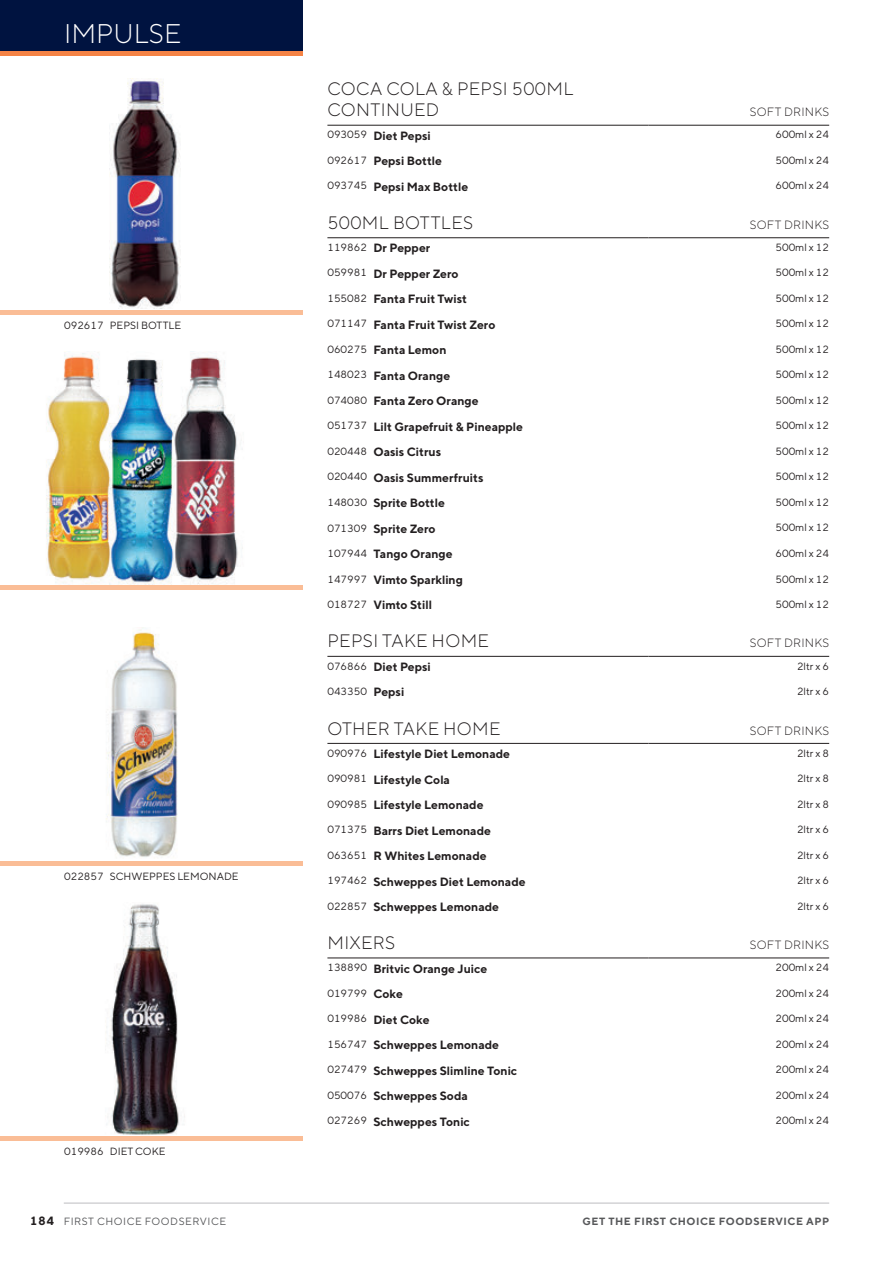
<style>
.page{position:relative;width:893px;height:1263px;background:#fff}
.page>*{position:absolute;margin:0;border:0;box-sizing:border-box;transform-origin:0 0}
.t1{font:300 27px "TT Norms";color:#fff}
.t2{font:300 18px/21.6px "TT Norms";letter-spacing:.02em;color:#231f20}
.t3{font:700 12px "TT Norms";color:#231f20}
.t4{font:300 12px "TT Norms";letter-spacing:.02em;color:#231f20}
.t5{font:10.5px "TT Norms";color:#231f20}
.t6{font:700 10.5px "TT Norms";letter-spacing:.05em;color:#57585a}
.t7{font:10.5px "TT Norms";letter-spacing:.05em;color:#57585a}
.s1{font-weight:400;font-size:10.5px}
.s2{font-weight:700;font-size:12px}
.s3{font-weight:700;font-size:12px;color:#231f20}
</style>
<div class="page">
<img style="left:106px;top:904px;width:79px;height:231px">
<img style="left:106px;top:627px;width:72px;height:230px">
<img style="left:19px;top:352px;width:252px;height:234px">
<img style="left:110px;top:79px;width:70px;height:229px">
<div style="left:0;top:0;width:302px;height:51px;background:#001340"></div>
<div style="left:0;top:310px;width:302px;height:5px;background:#fabd96"></div>
<hr style="left:0;top:586px;width:302px;height:4px;background:#fabd96">
<hr style="left:0;top:861px;width:302px;height:4px;background:#fabd96">
<div style="left:0;top:1136px;width:302px;height:5px;background:#fabd96"></div>
<hr style="left:0;top:51px;width:302px;height:4px;background:#f58345">
<hr style="left:327px;top:125px;width:321px;height:1px;background:#231f20">
<hr style="left:648px;top:125px;width:181px;height:1px;background:#231f20">
<hr style="left:327px;top:237px;width:321px;height:1px;background:#231f20">
<hr style="left:648px;top:237px;width:181px;height:1px;background:#231f20">
<hr style="left:327px;top:656px;width:321px;height:1px;background:#231f20">
<hr style="left:648px;top:656px;width:181px;height:1px;background:#231f20">
<hr style="left:327px;top:743px;width:321px;height:1px;background:#231f20">
<hr style="left:648px;top:743px;width:181px;height:1px;background:#231f20">
<hr style="left:327px;top:957px;width:321px;height:1px;background:#231f20">
<hr style="left:648px;top:957px;width:181px;height:1px;background:#231f20">
<hr style="left:64px;top:1203px;width:765px;height:1px;background:#bcbdc0">
<h1 class="t1" style="left:64px;top:16px;width:118px">IMPULSE</h1>
<p class="t5" style="left:64px;top:319px;width:118px">092617 PEPSI BOTTLE</p>
<p class="t5" style="left:64px;top:869px;width:176px">022857 SCHWEPPES LEMONADE</p>
<p class="t5" style="left:64px;top:1145px;width:103px">019986 DIET COKE</p>
<h2 class="t2" style="left:327px;top:77px;width:247px">COCA COLA &amp; PEPSI 500ML<br>CONTINUED</h2>
<p class="t4" style="left:750px;top:105px;width:81px">SOFT DRINKS</p>
<p class="t3" style="left:327px;top:128px;width:105px"><span class="s1">093059</span> Diet Pepsi</p>
<p class="t5" style="left:775px;top:128px;width:55px">600ml x 24</p>
<p class="t3" style="left:327px;top:154px;width:116px"><span class="s1">092617</span> Pepsi Bottle</p>
<p class="t5" style="left:775px;top:154px;width:55px">500ml x 24</p>
<p class="t3" style="left:327px;top:179px;width:142px"><span class="s1">093745</span> Pepsi Max Bottle</p>
<p class="t5" style="left:775px;top:179px;width:55px">600ml x 24</p>
<h2 class="t2" style="left:327px;top:211px;width:147px">500ML BOTTLES</h2>
<p class="t4" style="left:750px;top:217px;width:81px">SOFT DRINKS</p>
<p class="t3" style="left:327px;top:241px;width:104px"><span class="s1">119862</span> Dr Pepper</p>
<p class="t5" style="left:775px;top:241px;width:55px">500ml x 12</p>
<p class="t3" style="left:327px;top:266px;width:133px"><span class="s1">059981</span> Dr Pepper Zero</p>
<p class="t5" style="left:775px;top:266px;width:55px">500ml x 12</p>
<p class="t3" style="left:327px;top:292px;width:141px"><span class="s1">155082</span> Fanta Fruit Twist</p>
<p class="t5" style="left:775px;top:292px;width:55px">500ml x 12</p>
<p class="t3" style="left:327px;top:317px;width:170px"><span class="s1">071147</span> Fanta Fruit Twist Zero</p>
<p class="t5" style="left:775px;top:317px;width:55px">500ml x 12</p>
<p class="t3" style="left:327px;top:343px;width:121px"><span class="s1">060275</span> Fanta Lemon</p>
<p class="t5" style="left:775px;top:343px;width:55px">500ml x 12</p>
<p class="t3" style="left:327px;top:368px;width:124px"><span class="s1">148023</span> Fanta Orange</p>
<p class="t5" style="left:775px;top:368px;width:55px">500ml x 12</p>
<p class="t3" style="left:327px;top:394px;width:153px"><span class="s1">074080</span> Fanta Zero Orange</p>
<p class="t5" style="left:775px;top:394px;width:55px">500ml x 12</p>
<p class="t3" style="left:327px;top:419px;width:197px"><span class="s1">051737</span> Lilt Grapefruit &amp; Pineapple</p>
<p class="t5" style="left:775px;top:419px;width:55px">500ml x 12</p>
<p class="t3" style="left:327px;top:445px;width:115px"><span class="s1">020448</span> Oasis Citrus</p>
<p class="t5" style="left:775px;top:445px;width:55px">500ml x 12</p>
<p class="t3" style="left:327px;top:470px;width:158px"><span class="s1">020440</span> Oasis Summerfruits</p>
<p class="t5" style="left:775px;top:470px;width:55px">500ml x 12</p>
<p class="t3" style="left:327px;top:496px;width:119px"><span class="s1">148030</span> Sprite Bottle</p>
<p class="t5" style="left:775px;top:496px;width:55px">500ml x 12</p>
<p class="t3" style="left:327px;top:521px;width:110px"><span class="s1">071309</span> Sprite Zero</p>
<p class="t5" style="left:775px;top:521px;width:55px">500ml x 12</p>
<p class="t3" style="left:327px;top:547px;width:127px"><span class="s1">107944</span> Tango Orange</p>
<p class="t5" style="left:775px;top:547px;width:55px">600ml x 24</p>
<p class="t3" style="left:327px;top:572px;width:137px"><span class="s1">147997</span> Vimto Sparkling</p>
<p class="t5" style="left:775px;top:572px;width:55px">500ml x 12</p>
<p class="t3" style="left:327px;top:598px;width:106px"><span class="s1">018727</span> Vimto Still</p>
<p class="t5" style="left:775px;top:598px;width:55px">500ml x 12</p>
<h2 class="t2" style="left:327px;top:630px;width:163px">PEPSI TAKE HOME</h2>
<p class="t4" style="left:750px;top:636px;width:81px">SOFT DRINKS</p>
<p class="t3" style="left:327px;top:659px;width:105px"><span class="s1">076866</span> Diet Pepsi</p>
<p class="t5" style="left:797px;top:659px;width:34px">2ltr x 6</p>
<p class="t5" style="left:327px;top:685px;width:78px">043350 <span class="s2">Pepsi</span></p>
<p class="t5" style="left:797px;top:685px;width:34px">2ltr x 6</p>
<h2 class="t2" style="left:327px;top:717px;width:175px">OTHER TAKE HOME</h2>
<p class="t4" style="left:750px;top:723px;width:81px">SOFT DRINKS</p>
<p class="t3" style="left:327px;top:746px;width:184px"><span class="s1">090976</span> Lifestyle Diet Lemonade</p>
<p class="t5" style="left:797px;top:746px;width:34px">2ltr x 8</p>
<p class="t3" style="left:327px;top:772px;width:124px"><span class="s1">090981</span> Lifestyle Cola</p>
<p class="t5" style="left:797px;top:772px;width:34px">2ltr x 8</p>
<p class="t3" style="left:327px;top:797px;width:158px"><span class="s1">090985</span> Lifestyle Lemonade</p>
<p class="t5" style="left:797px;top:797px;width:34px">2ltr x 8</p>
<p class="t3" style="left:327px;top:823px;width:165px"><span class="s1">071375</span> Barrs Diet Lemonade</p>
<p class="t5" style="left:797px;top:823px;width:34px">2ltr x 6</p>
<p class="t3" style="left:327px;top:848px;width:161px"><span class="s1">063651</span> R Whites Lemonade</p>
<p class="t5" style="left:797px;top:848px;width:34px">2ltr x 6</p>
<p class="t3" style="left:327px;top:874px;width:200px"><span class="s1">197462</span> Schweppes Diet Lemonade</p>
<p class="t5" style="left:797px;top:874px;width:34px">2ltr x 6</p>
<p class="t3" style="left:327px;top:899px;width:173px"><span class="s1">022857</span> Schweppes Lemonade</p>
<p class="t5" style="left:797px;top:899px;width:34px">2ltr x 6</p>
<h2 class="t2" style="left:327px;top:931px;width:69px">MIXERS</h2>
<p class="t4" style="left:750px;top:937px;width:81px">SOFT DRINKS</p>
<p class="t3" style="left:327px;top:961px;width:161px"><span class="s1">138890</span> Britvic Orange Juice</p>
<p class="t5" style="left:775px;top:961px;width:55px">200ml x 24</p>
<p class="t5" style="left:327px;top:986px;width:77px">019799 <span class="s2">Coke</span></p>
<p class="t5" style="left:775px;top:986px;width:55px">200ml x 24</p>
<p class="t3" style="left:327px;top:1012px;width:104px"><span class="s1">019986</span> Diet Coke</p>
<p class="t5" style="left:775px;top:1012px;width:55px">200ml x 24</p>
<p class="t3" style="left:327px;top:1037px;width:173px"><span class="s1">156747</span> Schweppes Lemonade</p>
<p class="t5" style="left:775px;top:1037px;width:55px">200ml x 24</p>
<p class="t3" style="left:327px;top:1063px;width:191px"><span class="s1">027479</span> Schweppes Slimline Tonic</p>
<p class="t5" style="left:775px;top:1063px;width:55px">200ml x 24</p>
<p class="t3" style="left:327px;top:1088px;width:142px"><span class="s1">050076</span> Schweppes Soda</p>
<p class="t5" style="left:775px;top:1088px;width:55px">200ml x 24</p>
<p class="t3" style="left:327px;top:1114px;width:144px"><span class="s1">027269</span> Schweppes Tonic</p>
<p class="t5" style="left:775px;top:1114px;width:55px">200ml x 24</p>
<p class="t7" style="left:30px;top:1214px;width:198px"><span class="s3">184</span> FIRST CHOICE FOODSERVICE</p>
<p class="t6" style="left:582px;top:1214px;width:248px">GET THE FIRST CHOICE FOODSERVICE APP</p>
</div>
